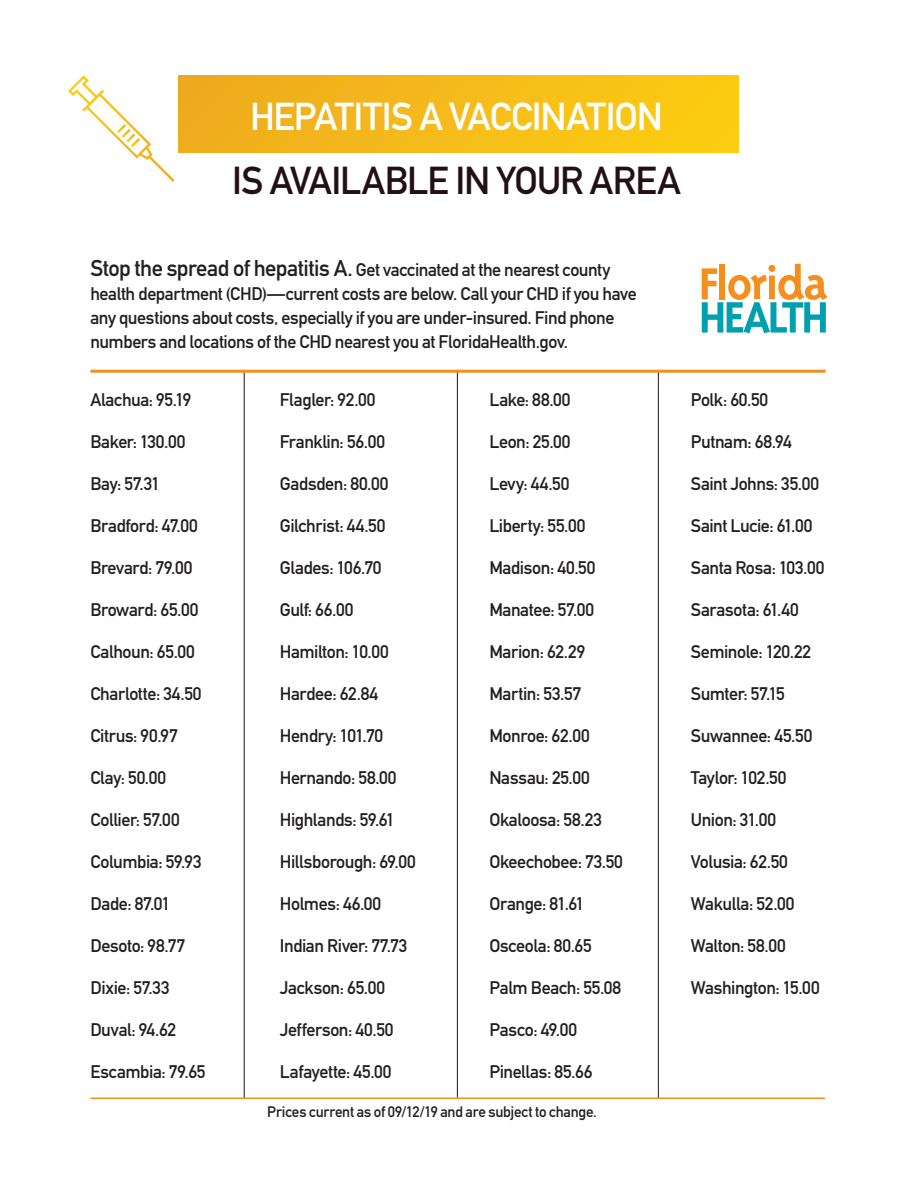
<style>
.page{position:relative;width:918px;height:1188px;background:#fff}
.page>*{position:absolute;margin:0;border:0;box-sizing:border-box;transform-origin:0 0}
.t1{font:700 38.4px "DIN Alternate";letter-spacing:-.025em;color:#fff}
.t2{font:700 38.4px "DIN Alternate";letter-spacing:-.025em;color:#231017}
.t3{font:700 18px/24px "DIN Alternate";letter-spacing:-.02em;color:#231f20}
.t4{font:700 15px "DIN Alternate";letter-spacing:-.015em;color:#231f20}
.s1{font-size:22.5px}
</style>
<div class="page">
<div style="left:179px;top:75px;width:559px;height:78px;background:linear-gradient(to right,#eeab1f,#fdcd12)"></div>
<svg style="left:68px;top:75px;width:107px;height:107px"></svg>
<svg style="left:702px;top:264px;width:126px;height:69px"></svg>
<hr style="left:244px;top:371px;width:1px;height:727px;background:#231017">
<hr style="left:457px;top:370px;width:1px;height:728px;background:#231017">
<hr style="left:658px;top:371px;width:1px;height:728px;background:#231017">
<hr style="left:90px;top:1098px;width:735px;height:1px;background:#f68e1e">
<hr style="left:90px;top:370px;width:736px;height:3px;background:#f68e1e">
<h1 class="t1" style="left:250px;top:87px;width:415px">HEPATITIS A VACCINATION</h1>
<h1 class="t2" style="left:232px;top:151px;width:450px">IS AVAILABLE IN YOUR AREA</h1>
<p class="t3" style="left:90px;top:256px;width:548px"><span class="s1">Stop the spread of hepatitis A.</span> Get vaccinated at the nearest county health department (CHD)—current costs are below. Call your CHD if you have any questions about costs, especially if you are under-insured. Find phone numbers and locations of the CHD nearest you at FloridaHealth.gov.</p>
<p class="t3" style="left:90px;top:387px;width:103px">Alachua: 95.19</p>
<p class="t3" style="left:90px;top:429px;width:97px">Baker: 130.00</p>
<p class="t3" style="left:90px;top:471px;width:71px">Bay: 57.31</p>
<p class="t3" style="left:90px;top:513px;width:109px">Bradford: 47.00</p>
<p class="t3" style="left:90px;top:555px;width:103px">Brevard: 79.00</p>
<p class="t3" style="left:90px;top:597px;width:110px">Broward: 65.00</p>
<p class="t3" style="left:90px;top:639px;width:106px">Calhoun: 65.00</p>
<p class="t3" style="left:90px;top:681px;width:113px">Charlotte: 34.50</p>
<p class="t3" style="left:90px;top:723px;width:89px">Citrus: 90.97</p>
<p class="t3" style="left:90px;top:765px;width:77px">Clay: 50.00</p>
<p class="t3" style="left:90px;top:807px;width:91px">Collier: 57.00</p>
<p class="t3" style="left:90px;top:849px;width:113px">Columbia: 59.93</p>
<p class="t3" style="left:90px;top:891px;width:82px">Dade: 87.01</p>
<p class="t3" style="left:90px;top:933px;width:96px">Desoto: 98.77</p>
<p class="t3" style="left:90px;top:975px;width:81px">Dixie: 57.33</p>
<p class="t3" style="left:90px;top:1017px;width:87px">Duval: 94.62</p>
<p class="t3" style="left:90px;top:1059px;width:117px">Escambia: 79.65</p>
<p class="t3" style="left:280px;top:387px;width:97px">Flagler: 92.00</p>
<p class="t3" style="left:280px;top:429px;width:107px">Franklin: 56.00</p>
<p class="t3" style="left:280px;top:471px;width:110px">Gadsden: 80.00</p>
<p class="t3" style="left:280px;top:513px;width:107px">Gilchrist: 44.50</p>
<p class="t3" style="left:280px;top:555px;width:103px">Glades: 106.70</p>
<p class="t3" style="left:280px;top:597px;width:75px">Gulf: 66.00</p>
<p class="t3" style="left:280px;top:639px;width:111px">Hamilton: 10.00</p>
<p class="t3" style="left:280px;top:681px;width:100px">Hardee: 62.84</p>
<p class="t3" style="left:280px;top:723px;width:105px">Hendry: 101.70</p>
<p class="t3" style="left:280px;top:765px;width:118px">Hernando: 58.00</p>
<p class="t3" style="left:280px;top:807px;width:116px">Highlands: 59.61</p>
<p class="t3" style="left:280px;top:849px;width:137px">Hillsborough: 69.00</p>
<p class="t3" style="left:280px;top:891px;width:103px">Holmes: 46.00</p>
<p class="t3" style="left:280px;top:933px;width:129px">Indian River: 77.73</p>
<p class="t3" style="left:280px;top:975px;width:107px">Jackson: 65.00</p>
<p class="t3" style="left:280px;top:1017px;width:115px">Jefferson: 40.50</p>
<p class="t3" style="left:280px;top:1059px;width:113px">Lafayette: 45.00</p>
<p class="t3" style="left:489px;top:387px;width:83px">Lake: 88.00</p>
<p class="t3" style="left:489px;top:429px;width:83px">Leon: 25.00</p>
<p class="t3" style="left:489px;top:471px;width:82px">Levy: 44.50</p>
<p class="t3" style="left:489px;top:513px;width:98px">Liberty: 55.00</p>
<p class="t3" style="left:489px;top:555px;width:108px">Madison: 40.50</p>
<p class="t3" style="left:489px;top:597px;width:106px">Manatee: 57.00</p>
<p class="t3" style="left:489px;top:639px;width:98px">Marion: 62.29</p>
<p class="t3" style="left:489px;top:681px;width:93px">Martin: 53.57</p>
<p class="t3" style="left:489px;top:723px;width:102px">Monroe: 62.00</p>
<p class="t3" style="left:489px;top:765px;width:102px">Nassau: 25.00</p>
<p class="t3" style="left:489px;top:807px;width:114px">Okaloosa: 58.23</p>
<p class="t3" style="left:489px;top:849px;width:135px">Okeechobee: 73.50</p>
<p class="t3" style="left:489px;top:891px;width:97px">Orange: 81.61</p>
<p class="t3" style="left:489px;top:933px;width:104px">Osceola: 80.65</p>
<p class="t3" style="left:489px;top:975px;width:133px">Palm Beach: 55.08</p>
<p class="t3" style="left:489px;top:1017px;width:89px">Pasco: 49.00</p>
<p class="t3" style="left:489px;top:1059px;width:104px">Pinellas: 85.66</p>
<p class="t4" style="left:267px;top:1100px;width:331px">Prices current as of 09/12/19 and are subject to change.</p>
<p class="t3" style="left:691px;top:387px;width:79px">Polk: 60.50</p>
<p class="t3" style="left:691px;top:429px;width:102px">Putnam: 68.94</p>
<p class="t3" style="left:691px;top:471px;width:130px">Saint Johns: 35.00</p>
<p class="t3" style="left:691px;top:513px;width:123px">Saint Lucie: 61.00</p>
<p class="t3" style="left:691px;top:555px;width:135px">Santa Rosa: 103.00</p>
<p class="t3" style="left:691px;top:597px;width:110px">Sarasota: 61.40</p>
<p class="t3" style="left:691px;top:639px;width:122px">Seminole: 120.22</p>
<p class="t3" style="left:691px;top:681px;width:96px">Sumter: 57.15</p>
<p class="t3" style="left:691px;top:723px;width:123px">Suwannee: 45.50</p>
<p class="t3" style="left:691px;top:765px;width:97px">Taylor: 102.50</p>
<p class="t3" style="left:691px;top:807px;width:87px">Union: 31.00</p>
<p class="t3" style="left:691px;top:849px;width:99px">Volusia: 62.50</p>
<p class="t3" style="left:691px;top:891px;width:105px">Wakulla: 52.00</p>
<p class="t3" style="left:691px;top:933px;width:96px">Walton: 58.00</p>
<p class="t3" style="left:691px;top:975px;width:130px">Washington: 15.00</p>
</div>
